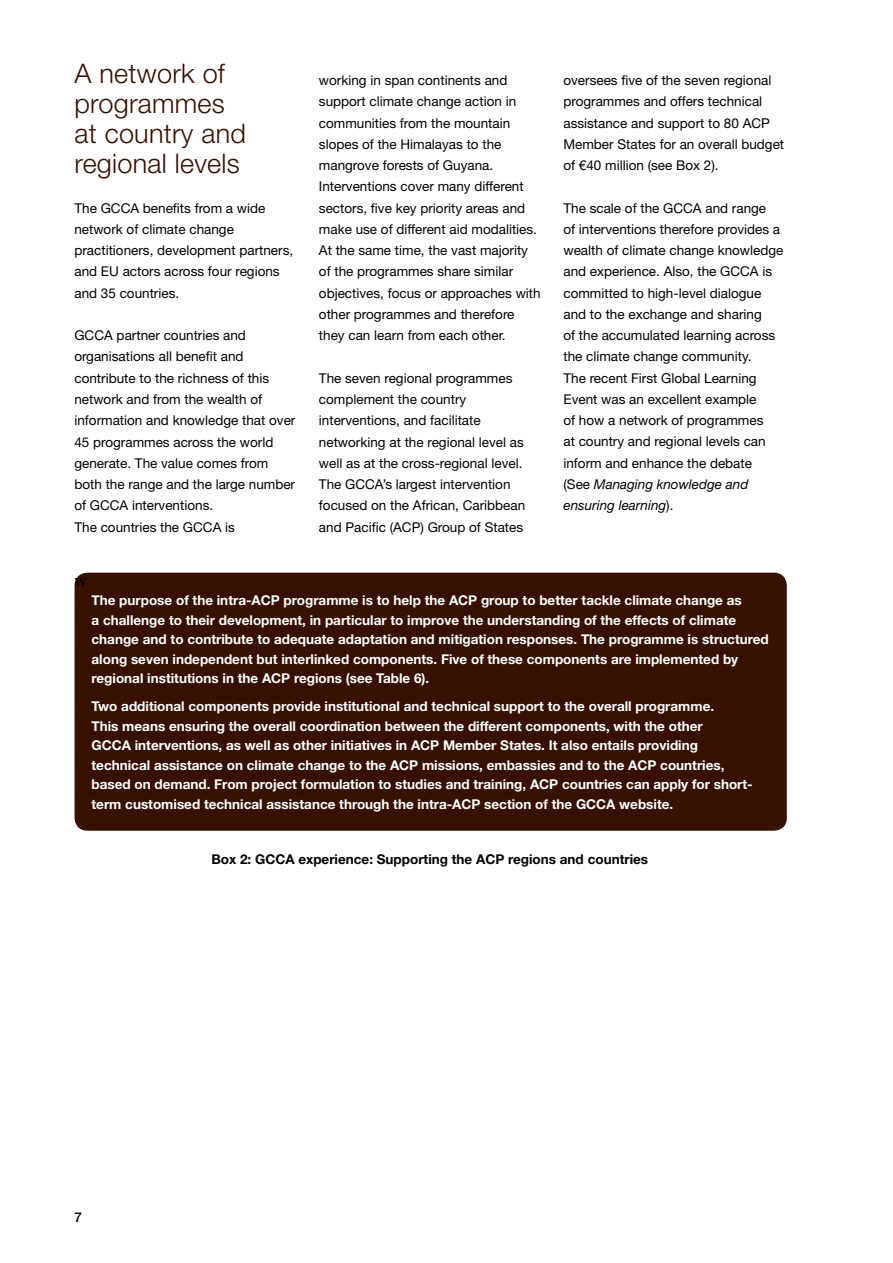
<style>
.page{position:relative;width:893px;height:1263px;background:#fff}
.page>*{position:absolute;margin:0;border:0;box-sizing:border-box;transform-origin:0 0}
.t1{font:300 27px/30px "Helvetica Neue LT Std";letter-spacing:.01em;color:#371000}
.t2{font:18px "Minion Pro";color:#000}
.t3{font:13.5px/21.3px "Helvetica Neue LT Std";color:#000}
.t4{font:700 13.5px/19.5px "Helvetica Neue LT Std";color:#fff}
.t5{font:700 13.5px "Helvetica Neue LT Std";color:#000}
.t6{font:500 13.5px "Helvetica Neue LT Std";color:#000}
.s1{font-style:italic}
</style>
<div class="page">
<div style="left:75px;top:573px;width:712px;height:258px;background:#371000;border-radius:13px"></div>
<h1 class="t1" style="left:74px;top:58px;width:173px">A network of programmes at country and regional levels</h1>
<p class="t3" style="left:74px;top:197px;width:220px">The GCCA benefits from a wide network of climate change practitioners, development partners, and EU actors across four regions and 35 countries.</p>
<p class="t3" style="left:74px;top:325px;width:223px">GCCA partner countries and organisations all benefit and contribute to the richness of this network and from the wealth of information and knowledge that over<br>45 programmes across the world generate. The value comes from both the range and the large number of GCCA interventions.<br>The countries the GCCA is</p>
<h2 class="t2" style="left:75px;top:568px;width:14px">w</h2>
<p class="t3" style="left:319px;top:69px;width:223px">working in span continents and support climate change action in communities from the mountain slopes of the Himalayas to the mangrove forests of Guyana.<br>Interventions cover many different sectors, five key priority areas and make use of different aid modalities.<br>At the same time, the vast majority of the programmes share similar objectives, focus or approaches with other programmes and therefore they can learn from each other.</p>
<p class="t3" style="left:319px;top:367px;width:208px">The seven regional programmes complement the country interventions, and facilitate networking at the regional level as well as at the cross-regional level.<br>The GCCA’s largest intervention focused on the African, Caribbean and Pacific (ACP) Group of States</p>
<p class="t3" style="left:563px;top:69px;width:222px">oversees five of the seven regional programmes and offers technical assistance and support to 80 ACP<br>Member States for an overall budget of €40 million (see Box 2).</p>
<p class="t3" style="left:563px;top:197px;width:222px">The scale of the GCCA and range<br>of interventions therefore provides a wealth of climate change knowledge and experience. Also, the GCCA is committed to high-level dialogue and to the exchange and sharing<br>of the accumulated learning across the climate change community.<br>The recent First Global Learning<br>Event was an excellent example<br>of how a network of programmes<br>at country and regional levels can inform and enhance the debate<br>(See <span class="s1">Managing knowledge and ensuring learning</span>).</p>
<p class="t4" style="left:92px;top:590px;width:679px">The purpose of the intra-ACP programme is to help the ACP group to better tackle climate change as<br>a challenge to their development, in particular to improve the understanding of the effects of climate change and to contribute to adequate adaptation and mitigation responses. The programme is structured along seven independent but interlinked components. Five of these components are implemented by regional institutions in the ACP regions (see Table 6).</p>
<p class="t4" style="left:92px;top:696px;width:663px">Two additional components provide institutional and technical support to the overall programme.<br>This means ensuring the overall coordination between the different components, with the other<br>GCCA interventions, as well as other initiatives in ACP Member States. It also entails providing technical assistance on climate change to the ACP missions, embassies and to the ACP countries, based on demand. From project formulation to studies and training, ACP countries can apply for short&shy;term customised technical assistance through the intra-ACP section of the GCCA website.</p>
<p class="t5" style="left:211px;top:851px;width:438px">Box 2: GCCA experience: Supporting the ACP regions and countries</p>
<p class="t6" style="left:74px;top:1209px;width:9px">7</p>
</div>
